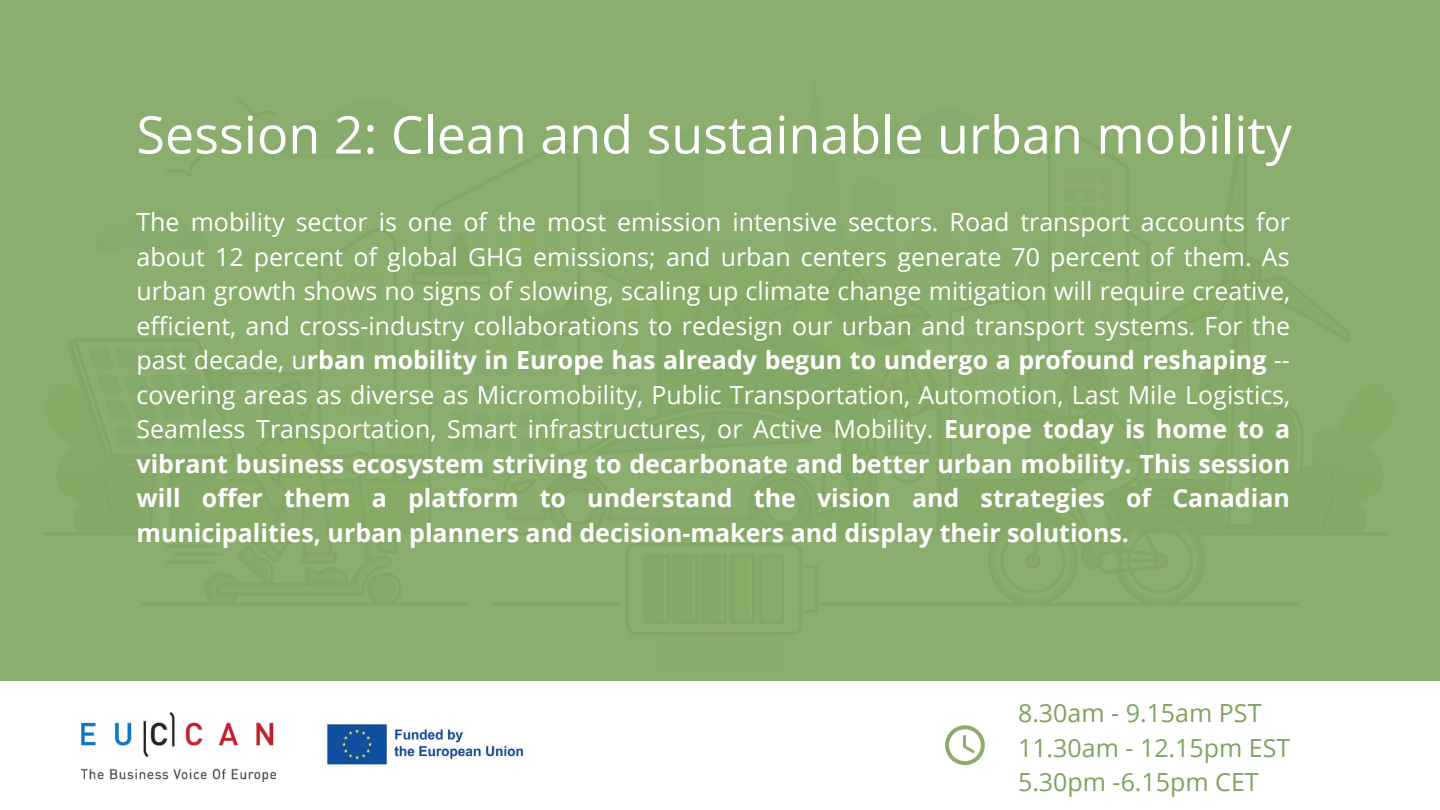
<style>
.page{position:relative;width:1440px;height:810px;background:#8bad6e}
.page>*{position:absolute;margin:0;border:0;box-sizing:border-box;transform-origin:0 0}
.t1{font:52px "Open Sans";color:#fff}
.t2{font:25px/34.5px "Open Sans";color:#fff;text-align:justify}
.t3{font:25px/34.5px "Open Sans";color:#7ea45d}
.s1{font-weight:700}
</style>
<div class="page">
<div style="left:0;top:681px;width:1440px;height:129px;background:#fff"></div>
<img style="left:81px;top:712px;width:195px;height:69px">
<img style="left:324px;top:719px;width:201px;height:46px">
<svg style="left:945px;top:725px;width:40px;height:40px"></svg>
<h1 class="t1" style="left:136px;top:98px;width:1157px">Session 2: Clean and sustainable urban mobility</h1>
<p class="t2" style="left:136px;top:204px;width:1155px">The mobility sector is one of the most emission intensive sectors. Road transport accounts for about 12 percent of global GHG emissions; and urban centers generate 70 percent of them. As urban growth shows no signs of slowing, scaling up climate change mitigation will require creative, efficient, and cross-industry collaborations to redesign our urban and transport systems. For the past decade, u<span class="s1">rban mobility in Europe has already begun to undergo a profound reshaping</span> -- covering areas as diverse as Micromobility, Public Transportation, Automotion, Last Mile Logistics, Seamless Transportation, Smart infrastructures, or Active Mobility. <span class="s1">Europe today is home to a vibrant business ecosystem striving to decarbonate and better urban mobility. This session will offer them a platform to understand the vision and strategies of Canadian municipalities, urban planners and decision-makers and display their solutions.</span></p>
<p class="t3" style="left:1018px;top:695px;width:274px">8.30am - 9.15am PST<br>11.30am - 12.15pm EST<br>5.30pm -6.15pm CET</p>
</div>
